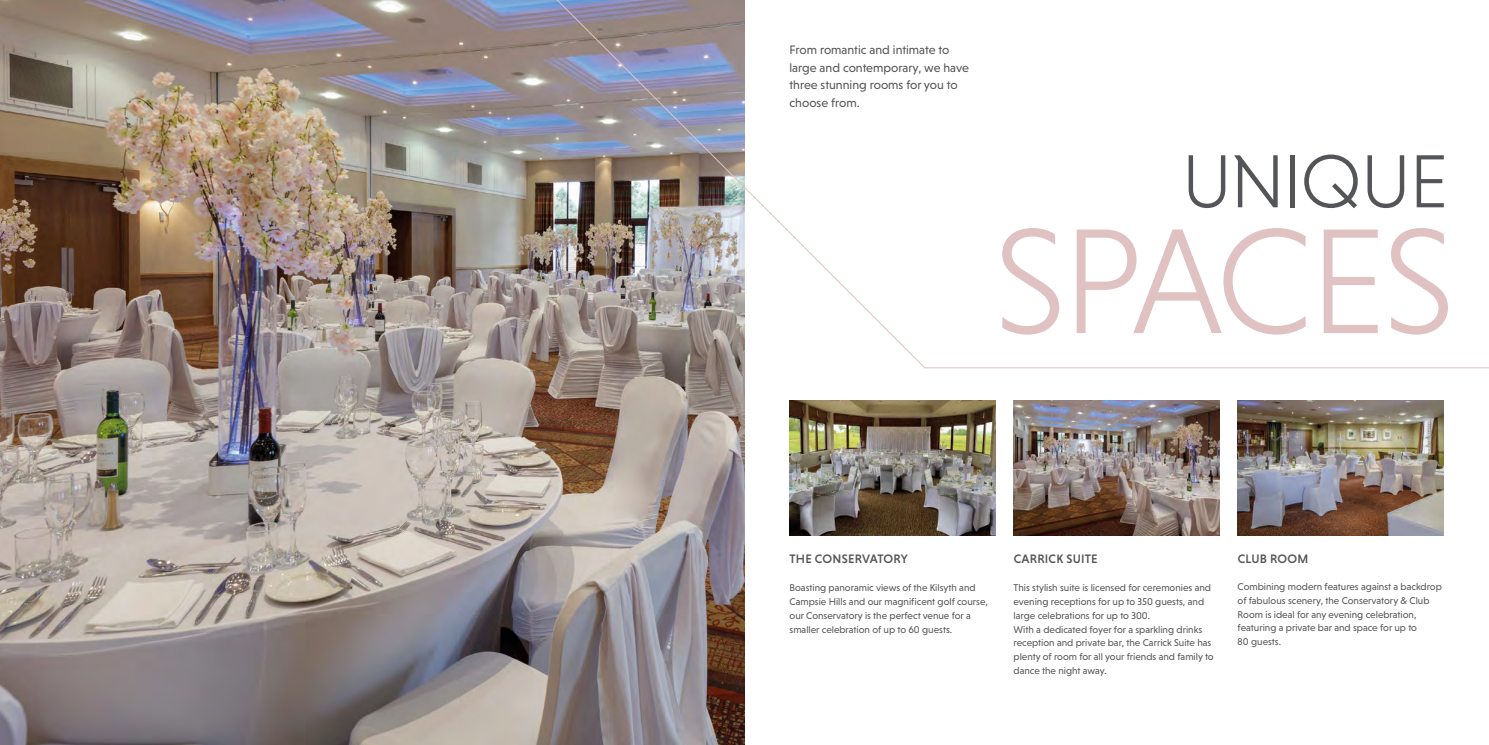
<style>
.page{position:relative;width:1489px;height:745px;background:#fff}
.page>*{position:absolute;margin:0;border:0;box-sizing:border-box;transform-origin:0 0}
.t1{font:300 152.12px "Niveau Grotesk";letter-spacing:-.035em;color:#e0c2c2}
.t2{font:300 76.38px "Niveau Grotesk";letter-spacing:-.02em;color:#545558}
.Body_10_on_14pt_GREY{font:12.5px/17.5px "Niveau Grotesk";color:#545558}
.Sub_Header_Medium_10{font:500 12.5px "Niveau Grotesk";letter-spacing:.02em;color:#545558}
.Body_8_on_11pt{font:10px/13.8px "Niveau Grotesk";color:#545558}
.Sub_Header_Medium_10-2{font:10px/13.8px "Niveau Grotesk";color:#545558}
</style>
<div class="page">
<img style="left:0;top:0;width:744px;height:744px">
<svg style="left:383px;top:0;width:1105px;height:368px"></svg>
<img style="left:1237px;top:400px;width:206px;height:135px">
<img style="left:1013px;top:400px;width:206px;height:135px">
<img style="left:789px;top:400px;width:206px;height:135px">
<p class="Body_10_on_14pt_GREY" style="left:789px;top:41px;width:181px">From romantic and intimate to large and contemporary, we have three stunning rooms for you to choose from.</p>
<p class="t2" style="left:1181px;top:138px;width:268px">UNIQUE</p>
<p class="t1" style="left:993px;top:195px;width:462px">SPACES</p>
<p class="Sub_Header_Medium_10" style="left:789px;top:550px;width:120px">THE CONSERVATORY</p>
<p class="Body_8_on_11pt" style="left:789px;top:580px;width:200px">Boasting panoramic views of the Kilsyth and Campsie Hills and our magnificent golf course, our Conservatory is the perfect venue for a smaller celebration of up to 60 guests.</p>
<p class="Sub_Header_Medium_10" style="left:1013px;top:550px;width:85px">CARRICK SUITE</p>
<p class="Body_8_on_11pt" style="left:1013px;top:580px;width:199px">This stylish suite is licensed for ceremonies and evening receptions for up to 350 guests, and large celebrations for up to 300.</p>
<p class="Body_8_on_11pt" style="left:1013px;top:622px;width:202px">With a dedicated foyer for a sparkling drinks reception and private bar, the Carrick Suite has plenty of room for all your friends and family to dance the night away.</p>
<p class="Sub_Header_Medium_10" style="left:1237px;top:550px;width:72px">CLUB ROOM</p>
<p class="Sub_Header_Medium_10-2" style="left:1237px;top:579px;width:206px">Combining modern features against a backdrop of fabulous scenery, the Conservatory &amp; Club Room is ideal for any evening celebration, featuring a private bar and space for up to<br>80 guests.</p>
</div>
